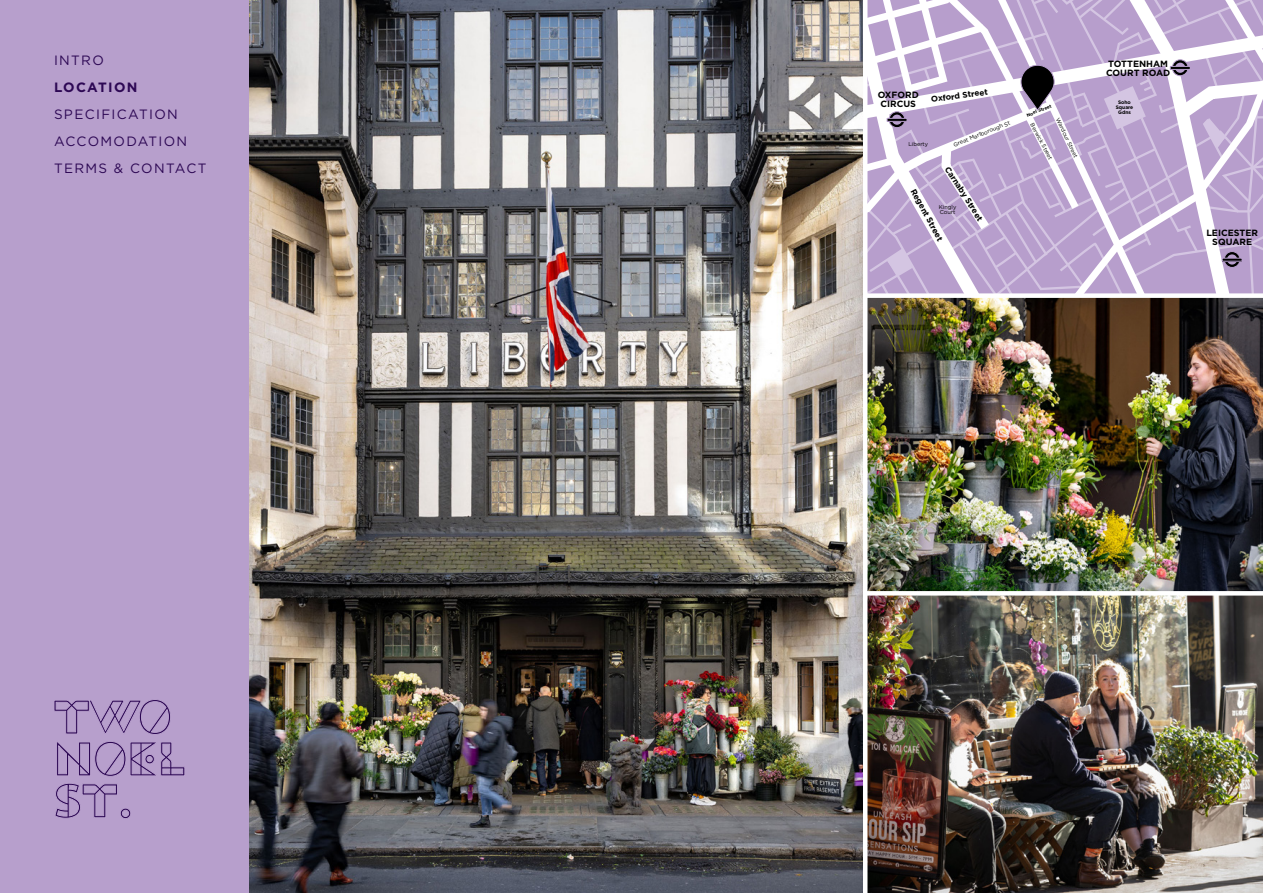
<style>
.page{position:relative;width:1263px;height:893px;background:#fff}
.page>*{position:absolute;margin:0;border:0;box-sizing:border-box;transform-origin:0 0}
.t1{font:13.5px/27px "Gotham";letter-spacing:.1em;color:#2d0854}
.t2{font:700 13.5px "Gotham";letter-spacing:.1em;color:#2d0854}
.t3{font:700 9px/8.9px "Gotham";color:#000;text-align:center}
.t4{font:700 8.25px "Gotham";color:#000}
.t5{font:5.55px/5.6px "Gotham";letter-spacing:-.01em;color:#000}
.t6{font:700 4.95px/4.8px "Gotham";color:#000;text-align:center}
.t7{font:700 4.65px "Gotham";color:#000}
</style>
<div class="page">
<img style="left:249px;top:0;width:614px;height:893px">
<div style="left:0;top:0;width:249px;height:893px;background:#b79fcc"></div>
<svg style="left:54px;top:700px;width:131px;height:76px"></svg>
<svg style="left:55px;top:783px;width:76px;height:36px"></svg>
<svg style="left:867px;top:0;width:396px;height:299px"></svg>
<img style="left:867px;top:298px;width:395px;height:293px">
<img style="left:867px;top:596px;width:396px;height:297px">
<div style="left:865px;top:293px;width:398px;height:5px;background:#fff"></div>
<h1 class="t1" style="left:54px;top:46px;width:51px">INTRO</h1>
<h1 class="t2" style="left:54px;top:78px;width:85px">LOCATION</h1>
<h1 class="t1" style="left:54px;top:100px;width:154px">SPECIFICATION<br>ACCOMODATION<br>TERMS &amp; CONTACT</h1>
<h3 class="t4" style="left:930px;top:94px;width:59px;rotate:-8deg">Oxford Street</h3>
<h2 class="t3" style="left:878px;top:90px;width:43px">OXFORD<br>CIRCUS</h2>
<p class="t7" style="left:1025px;top:113px;width:28px;rotate:-22deg">Noel Street</p>
<p class="t5" style="left:953px;top:142px;width:62px;rotate:-22deg">Great Marlborough St</p>
<p class="t5" style="left:1034px;top:122px;width:42px;rotate:62deg">Berwick Street</p>
<p class="t5" style="left:1060px;top:117px;width:44px;rotate:64deg">Wardour Street</p>
<p class="t5" style="left:908px;top:141px;width:21px">Liberty</p>
<h3 class="t4" style="left:951px;top:164px;width:64px;rotate:57deg">Carnaby Street</h3>
<h3 class="t4" style="left:918px;top:187px;width:60px;rotate:62deg">Reg ent Street</h3>
<p class="t5" style="left:939px;top:204px;width:19px">Kingly<br>Court</p>
<h2 class="t3" style="left:1106px;top:59px;width:66px;text-align:left">TOTTENHAM<br>COURT ROAD</h2>
<p class="t6" style="left:1115px;top:100px;width:19px;rotate:-1deg">Soho<br>Square<br>Gdns</p>
<h2 class="t3" style="left:1206px;top:228px;width:53px">LEICESTER<br>SQUARE</h2>
</div>
